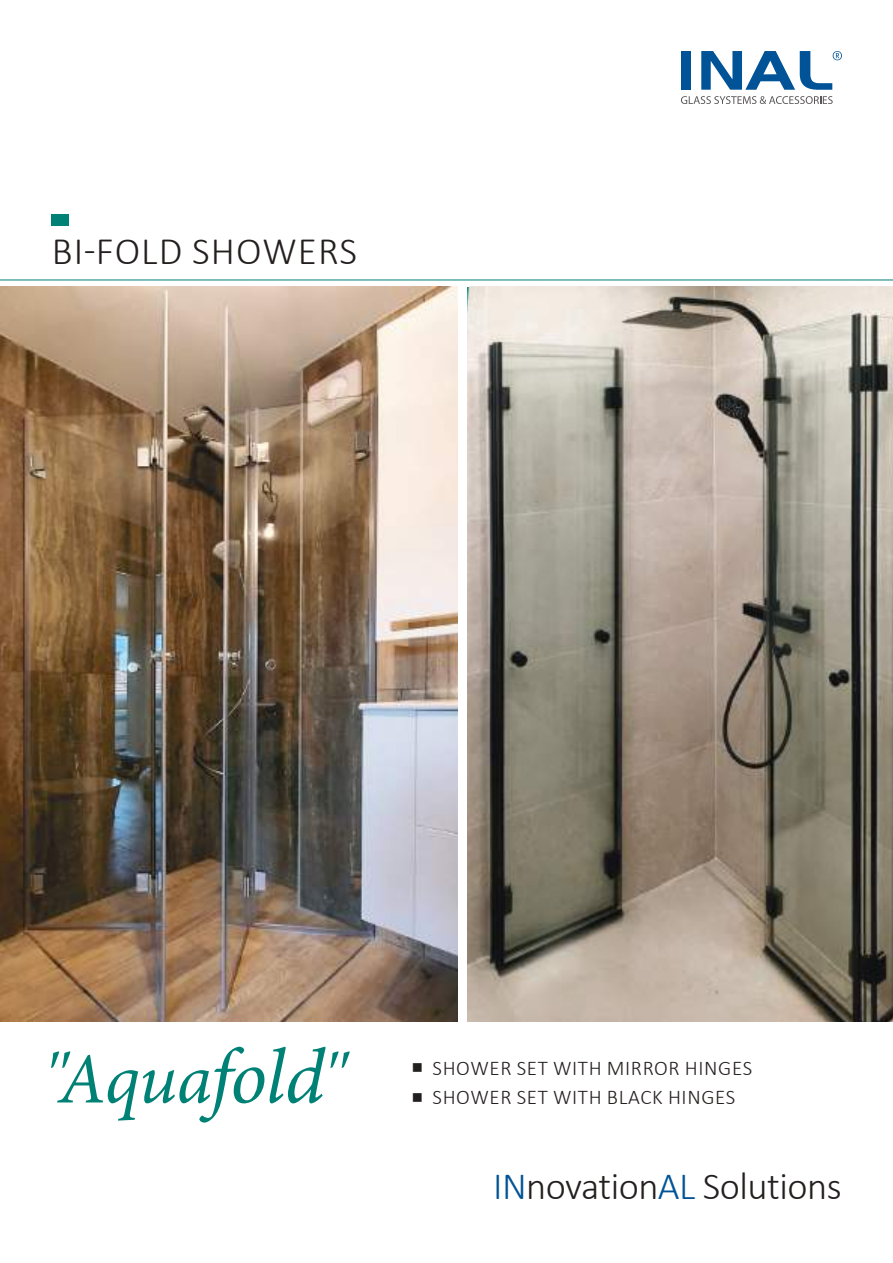
<style>
.page{position:relative;width:893px;height:1263px;background:#fff}
.page>*{position:absolute;margin:0;border:0;box-sizing:border-box;transform-origin:0 0}
.t1{font:300 39px "Calibri";letter-spacing:.03em;color:#241f1f}
.t2{font:300 38.7px "Calibri";letter-spacing:-.015em;color:#241f1f}
.t3{font:300 21px/29.5px "Calibri";letter-spacing:.03em;color:#241f1f}
.s1{color:#005396}
</style>
<div class="page">
<img style="left:0;top:287px;width:457px;height:734px">
<img style="left:468px;top:287px;width:425px;height:734px">
<svg style="left:681px;top:96px;width:152px;height:8px"></svg>
<div style="left:681px;top:51px;width:9px;height:39px;background:#005396"></div>
<svg style="left:701px;top:51px;width:141px;height:39px"></svg>
<hr style="left:0;top:280px;width:893px;height:1px;background:#008176">
<svg style="left:51px;top:1047px;width:299px;height:75px"></svg>
<div style="left:51px;top:214px;width:18px;height:12px;background:#008176"></div>
<h1 class="t1" style="left:52px;top:226px;width:307px">BI-FOLD SHOWERS</h1>
<p class="t3" style="left:433px;top:1054px;width:321px">SHOWER SET WITH MIRROR HINGES<br>SHOWER SET WITH BLACK HINGES</p>
<h2 class="t2" style="left:493px;top:1171px;width:350px"><span class="s1">IN</span>novation<span class="s1">AL</span> Solutions</h2>
</div>
